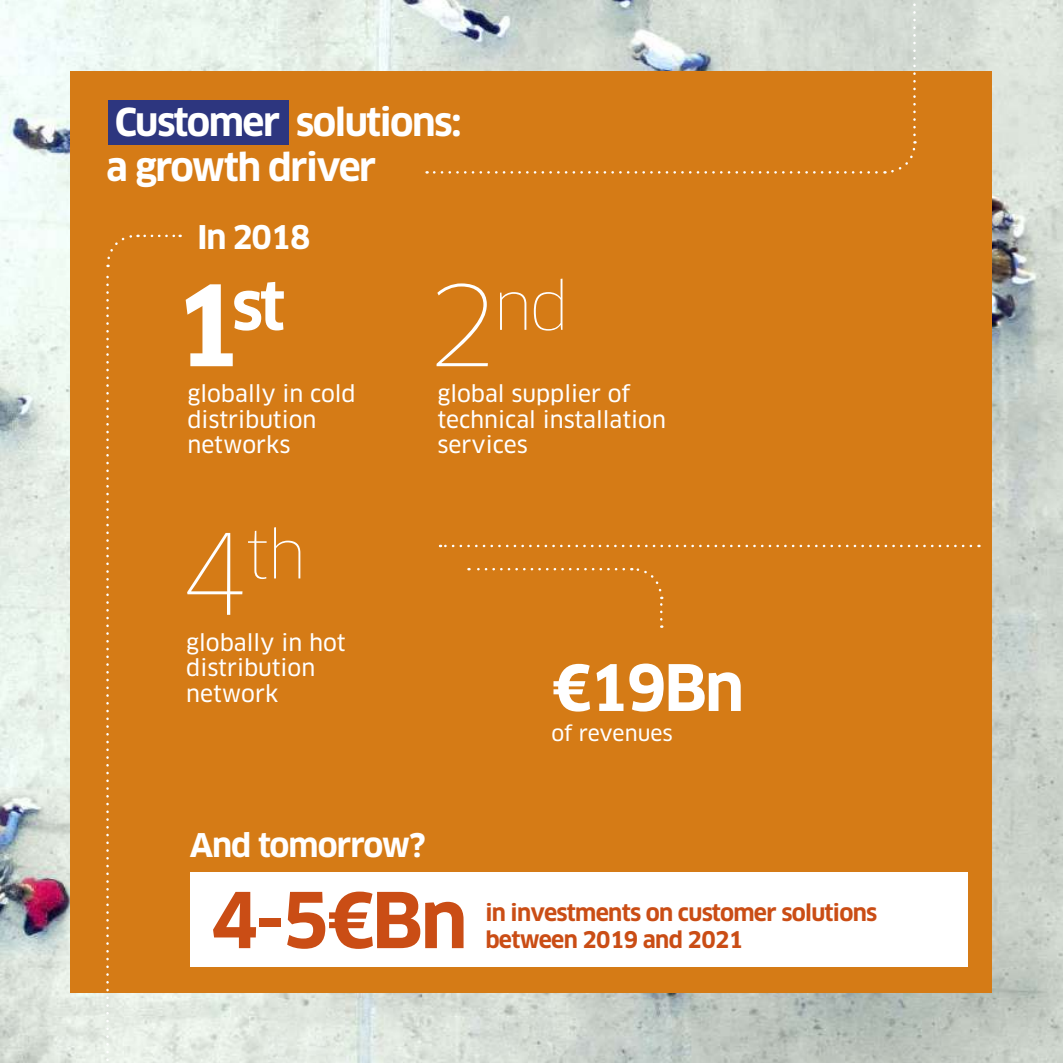
<style>
.page{position:relative;width:1063px;height:1063px;background:#fff}
.page>*{position:absolute;margin:0;border:0;box-sizing:border-box;transform-origin:0 0}
.t1{font:700 75px "Clan Pro";color:#ca4d15}
.t2{font:100 63.75px "Clan Pro";color:#fff}
.t3{font:700 63.75px "Clan Pro";color:#fff}
.t4{font:700 62.5px "Clan Pro";color:#fff}
.t5{font:700 37.5px/45px "Clan Pro";letter-spacing:-.04em;color:#fff}
.t6{font:700 32px "Clan Pro";letter-spacing:-.035em;color:#fff}
.t7{font:22.5px/25.8px "Clan Pro News";color:#fff}
.t8{font:700 22.5px/27.5px "Clan Pro";letter-spacing:-.03em;color:#ca4d15}
.t9{font:21px "Clan Pro News";letter-spacing:-.005em;color:#fff}
.s1{font-size:109.25px}
</style>
<div class="page">
<img style="left:0;top:0;width:1063px;height:1063px">
<div style="left:71px;top:71px;width:921px;height:921px;background:#d57b16"></div>
<div style="left:190px;top:873px;width:777px;height:94px;background:#fff"></div>
<svg style="left:440px;top:545px;width:531px;height:2px"></svg>
<svg style="left:106px;top:234px;width:33px;height:829px"></svg>
<svg style="left:145px;top:235px;width:36px;height:2px"></svg>
<svg style="left:631px;top:567px;width:32px;height:52px"></svg>
<svg style="left:468px;top:568px;width:156px;height:2px"></svg>
<div style="left:108px;top:100px;width:180px;height:45px;background:#2d367f"></div>
<svg style="left:434px;top:141px;width:483px;height:33px"></svg>
<svg style="left:913px;top:0;width:3px;height:135px"></svg>
<h3 class="t5" style="left:106px;top:100px;width:357px">Customer solutions: a growth driver</h3>
<h3 class="t6" style="left:197px;top:219px;width:115px">In 2018</h3>
<h2 class="t3" style="left:173px;top:269px;width:114px"><span class="s1">1</span>st</h2>
<p class="t7" style="left:188px;top:381px;width:170px">globally in cold distribution networks</p>
<h2 class="t2" style="left:178px;top:517px;width:130px"><span class="s1">4</span>th</h2>
<p class="t7" style="left:186px;top:630px;width:161px">globally in hot distribution network</p>
<h2 class="t2" style="left:426px;top:268px;width:145px"><span class="s1">2</span>nd</h2>
<p class="t7" style="left:437px;top:381px;width:230px">global supplier of technical installation services</p>
<h3 class="t4" style="left:552px;top:651px;width:194px">€19Bn</h3>
<p class="t9" style="left:552px;top:721px;width:123px">of revenues</p>
<h3 class="t6" style="left:190px;top:826px;width:237px">And tomorrow?</h3>
<h1 class="t1" style="left:210px;top:877px;width:259px">4-5€Bn</h1>
<p class="t8" style="left:485px;top:899px;width:394px">in investments on customer solutions between 2019 and 2021</p>
</div>
